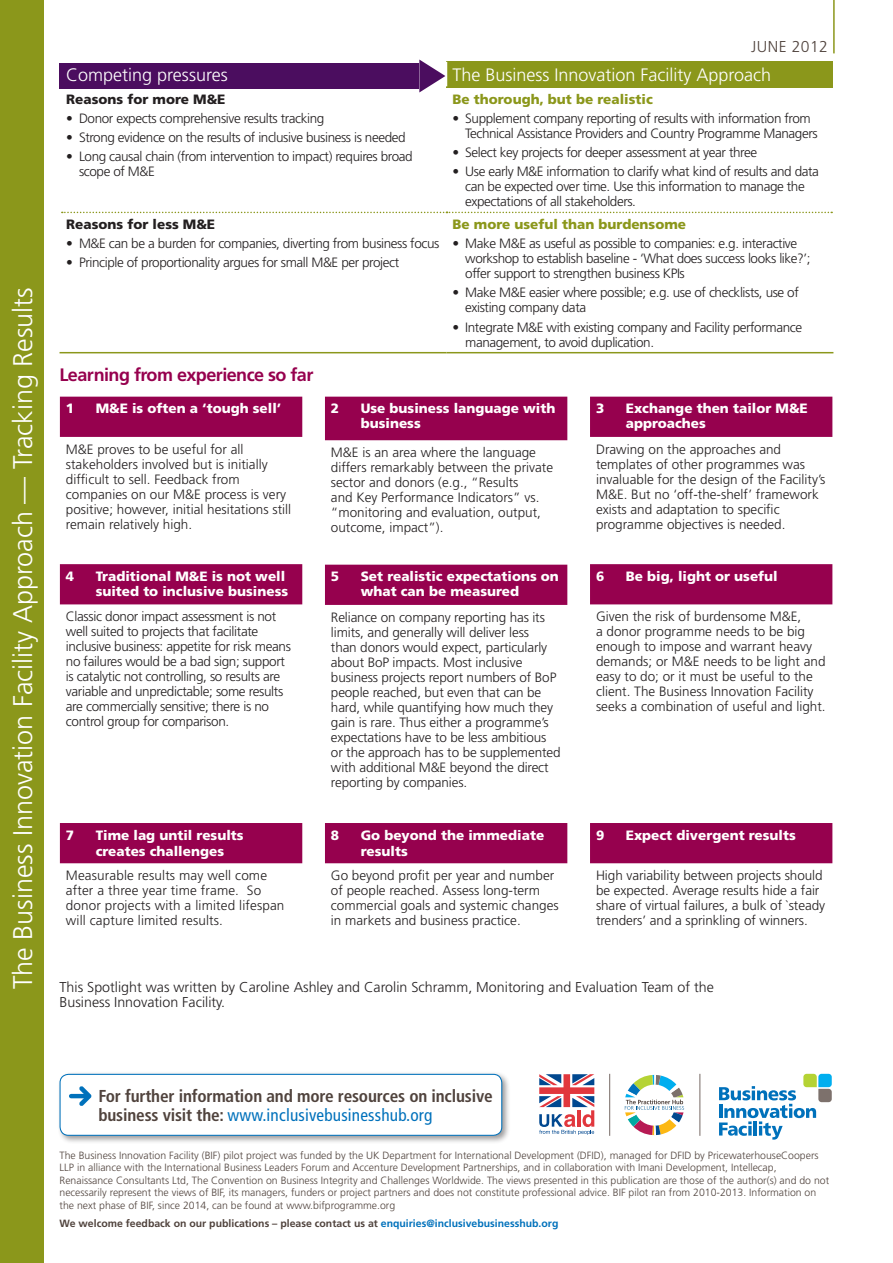
<style>
.page{position:relative;width:893px;height:1263px;background:#fff}
.page>*{position:absolute;margin:0;border:0;box-sizing:border-box;transform-origin:0 0}
.t1{font:300 27px "Frutiger";color:#fff}
.t2{font:300 18px "Frutiger";color:#fff}
.t3{font:700 18px "Frutiger";letter-spacing:-.03em;color:#96014e}
.t4{font:700 condensed 17.25px/19.5px "Frutiger";letter-spacing:-.01em;color:#50433d}
.t5{font:300 15.75px "Frutiger";letter-spacing:.025em;color:#50433d}
.t6{font:300 14.25px/15px "Frutiger";color:#231f20}
.t7{font:300 13.5px/15px "Frutiger";letter-spacing:-.01em;color:#231f20}
.t8{font:300 13.5px/15px "Frutiger";letter-spacing:-.03em;color:#231f20}
.t9{font:900 13.5px/15px "Frutiger";color:#fff}
.t10{font:300 13.5px/15px "Frutiger";letter-spacing:.01em;color:#231f20}
.t11{font:900 13.5px "Frutiger";color:#8b971b}
.t12{font:900 13.5px "Frutiger";color:#231f20}
.body{font:300 10.5px/12.6px "Frutiger";color:#50433d}
.body-2{font:700 10.5px "Frutiger";color:#50433d}
.s1{font-weight:400;color:#0071bb}
.s2{color:#0071bb}
</style>
<div class="page">
<div style="left:59px;top:63px;width:360px;height:26px;background:#4b0d5f"></div>
<div style="left:60px;top:397px;width:242px;height:40px;background:#96014e"></div>
<div style="left:60px;top:564px;width:242px;height:40px;background:#96014e"></div>
<div style="left:590px;top:397px;width:242px;height:40px;background:#96014e"></div>
<hr style="left:833px;top:0;width:2px;height:53px;background:#8b971b">
<div style="left:325px;top:397px;width:242px;height:43px;background:#96014e"></div>
<div style="left:60px;top:823px;width:242px;height:40px;background:#96014e"></div>
<div style="left:325px;top:565px;width:242px;height:40px;background:#96014e"></div>
<div style="left:590px;top:823px;width:242px;height:40px;background:#96014e"></div>
<div style="left:325px;top:823px;width:242px;height:40px;background:#96014e"></div>
<div style="left:590px;top:564px;width:242px;height:40px;background:#96014e"></div>
<div style="left:0;top:0;width:43px;height:1263px;background:#8b971b"></div>
<div style="left:446px;top:61px;width:387px;height:26px;background:#8b971b"></div>
<hr style="left:60px;top:352px;width:386px;height:1px;background:#8b971b">
<hr style="left:446px;top:352px;width:387px;height:1px;background:#8b971b">
<svg style="left:419px;top:60px;width:28px;height:32px"></svg>
<svg style="left:62px;top:212px;width:770px;height:1px"></svg>
<div style="left:57px;top:1071px;width:454px;height:73px;background:#231f20;opacity:.45"></div>
<div style="left:60px;top:1074px;width:442px;height:61px;background:#fff;border-radius:9px"></div>
<div style="left:60px;top:1074px;width:442px;height:62px;border:1px solid #0071bb;border-radius:9px"></div>
<hr style="left:71px;top:1094px;width:15px;height:4px;background:#0071bb">
<svg style="left:79px;top:1086px;width:13px;height:20px"></svg>
<svg style="left:719px;top:1074px;width:113px;height:65px"></svg>
<svg style="left:625px;top:1075px;width:59px;height:60px"></svg>
<svg style="left:539px;top:1074px;width:55px;height:61px"></svg>
<hr style="left:609px;top:1074px;width:1px;height:62px;background:#7d716c">
<hr style="left:699px;top:1074px;width:1px;height:62px;background:#7d716c">
<p class="t1" style="left:8px;top:989px;width:704px;rotate:-90deg">The Business Innovation Facility Approach — Tracking Results</p>
<p class="t5" style="left:751px;top:38px;width:78px">JUNE 2012</p>
<p class="t2" style="left:66px;top:65px;width:163px">Competing pressures</p>
<p class="t2" style="left:452px;top:65px;width:320px">The Business Innovation Facility Approach</p>
<p class="t12" style="left:66px;top:91px;width:161px">Reasons for more M&amp;E</p>
<p class="t8" style="left:66px;top:111px;width:260px">• Donor expects comprehensive results tracking</p>
<p class="t8" style="left:66px;top:130px;width:341px">• Strong evidence on the results of inclusive business is needed</p>
<p class="t8" style="left:79px;top:149px;width:335px;text-indent:-13px">• Long causal chain (from intervention to impact) requires broad scope of M&amp;E</p>
<p class="t11" style="left:452px;top:91px;width:202px">Be thorough, but be realistic</p>
<p class="t8" style="left:465px;top:111px;width:354px;text-indent:-13px">• Supplement company reporting of results with information from<br>Technical Assistance Providers and Country Programme Managers</p>
<p class="t8" style="left:452px;top:145px;width:306px">• Select key projects for deeper assessment at year three</p>
<p class="t8" style="left:465px;top:164px;width:355px;text-indent:-13px">• Use early M&amp;E information to clarify what kind of results and data can be expected over time. Use this information to manage the expectations of all stakeholders.</p>
<p class="t12" style="left:66px;top:216px;width:150px">Reasons for less M&amp;E</p>
<p class="t8" style="left:66px;top:236px;width:375px">• M&amp;E can be a burden for companies, diverting from business focus</p>
<p class="t8" style="left:66px;top:255px;width:334px">• Principle of proportionality argues for small M&amp;E per project</p>
<p class="t11" style="left:452px;top:216px;width:235px">Be more useful than burdensome</p>
<p class="t8" style="left:465px;top:236px;width:347px;text-indent:-13px">• Make M&amp;E as useful as possible to companies: e.g. interactive workshop to establish baseline - ‘What does success looks like?’; offer support to strengthen business KPIs</p>
<p class="t8" style="left:465px;top:285px;width:335px;text-indent:-13px">• Make M&amp;E easier where possible; e.g. use of checklists, use of existing company data</p>
<p class="t8" style="left:465px;top:319px;width:338px;text-indent:-13px">• Integrate M&amp;E with existing company and Facility performance management, to avoid duplication.</p>
<p class="t3" style="left:60px;top:364px;width:255px">Learning from experience so far</p>
<p class="t9" style="left:66px;top:401px;width:10px">1</p>
<p class="t9" style="left:96px;top:401px;width:187px">M&amp;E is often a ‘tough sell’</p>
<p class="t7" style="left:66px;top:441px;width:227px">M&amp;E proves to be useful for all stakeholders involved but is initially difficult to sell. Feedback from companies on our M&amp;E process is very positive; however, initial hesitations still remain relatively high.</p>
<p class="t9" style="left:66px;top:568px;width:10px">4</p>
<p class="t9" style="left:96px;top:568px;width:194px">Traditional M&amp;E is not well suited to inclusive business</p>
<p class="t7" style="left:66px;top:609px;width:227px">Classic donor impact assessment is not well suited to projects that facilitate inclusive business: appetite for risk means no failures would be a bad sign; support is catalytic not controlling, so results are variable and unpredictable; some results are commercially sensitive; there is no control group for comparison.</p>
<p class="t9" style="left:66px;top:827px;width:10px">7</p>
<p class="t9" style="left:96px;top:826px;width:149px;line-height:16.2px">Time lag until results creates challenges</p>
<p class="t10" style="left:66px;top:868px;width:220px">Measurable results may well come after a three year time frame. So donor projects with a limited lifespan will capture limited results.</p>
<p class="t9" style="left:331px;top:401px;width:10px">2</p>
<p class="t9" style="left:361px;top:401px;width:196px">Use business language with business</p>
<p class="t7" style="left:331px;top:445px;width:224px">M&amp;E is an area where the language differs remarkably between the private sector and donors (e.g., “Results<br>and Key Performance Indicators” vs. “monitoring and evaluation, output, outcome, impact”).</p>
<p class="t9" style="left:331px;top:569px;width:10px">5</p>
<p class="t9" style="left:361px;top:569px;width:200px">Set realistic expectations on what can be measured</p>
<p class="t7" style="left:331px;top:609px;width:231px">Reliance on company reporting has its limits, and generally will deliver less<br>than donors would expect, particularly about BoP impacts. Most inclusive business projects report numbers of BoP people reached, but even that can be hard, while quantifying how much they gain is rare. Thus either a programme’s expectations have to be less ambitious or the approach has to be supplemented with additional M&amp;E beyond the direct reporting by companies.</p>
<p class="t9" style="left:331px;top:827px;width:10px">8</p>
<p class="t9" style="left:361px;top:826px;width:185px;line-height:16.2px">Go beyond the immediate results</p>
<p class="t7" style="left:331px;top:868px;width:229px">Go beyond profit per year and number of people reached. Assess long-term commercial goals and systemic changes in markets and business practice.</p>
<p class="t9" style="left:596px;top:401px;width:10px">3</p>
<p class="t9" style="left:626px;top:401px;width:183px">Exchange then tailor M&amp;E approaches</p>
<p class="t7" style="left:596px;top:441px;width:231px">Drawing on the approaches and templates of other programmes was invaluable for the design of the Facility’s M&amp;E. But no ‘off-the-shelf’ framework exists and adaptation to specific programme objectives is needed.</p>
<p class="t9" style="left:596px;top:568px;width:10px">6</p>
<p class="t9" style="left:626px;top:568px;width:154px">Be big, light or useful</p>
<p class="t7" style="left:596px;top:609px;width:231px">Given the risk of burdensome M&amp;E,<br>a donor programme needs to be big enough to impose and warrant heavy demands; or M&amp;E needs to be light and easy to do; or it must be useful to the client. The Business Innovation Facility seeks a combination of useful and light.</p>
<p class="t9" style="left:596px;top:827px;width:10px">9</p>
<p class="t9" style="left:626px;top:827px;width:172px">Expect divergent results</p>
<p class="t7" style="left:596px;top:868px;width:231px">High variability between projects should be expected. Average results hide a fair share of virtual failures, a bulk of `steady trenders’ and a sprinkling of winners.</p>
<p class="t6" style="left:60px;top:979px;width:656px">This Spotlight was written by Caroline Ashley and Carolin Schramm, Monitoring and Evaluation Team of the<br>Business Innovation Facility.</p>
<p class="t4" style="left:98px;top:1086px;width:396px">For further information and more resources on inclusive business visit the: <span class="s1">www.inclusivebusinesshub.org</span></p>
<p class="body" style="left:60px;top:1149px;width:771px">The Business Innovation Facility (BIF) pilot project was funded by the UK Department for International Development (DFID), managed for DFID by PricewaterhouseCoopers LLP in alliance with the International Business Leaders Forum and Accenture Development Partnerships, and in collaboration with Imani Development, Intellecap, Renaissance Consultants Ltd, The Convention on Business Integrity and Challenges Worldwide. The views presented in this publication are those of the author(s) and do not necessarily represent the views of BIF, its managers, funders or project partners and does not constitute professional advice. BIF pilot ran from 2010-2013. Information on the next phase of BIF, since 2014, can be found at www.bifprogramme.org</p>
<p class="body-2" style="left:60px;top:1217px;width:500px">We welcome feedback on our publications – please contact us at <span class="s2">enquiries@inclusivebusinesshub.org</span></p>
</div>
